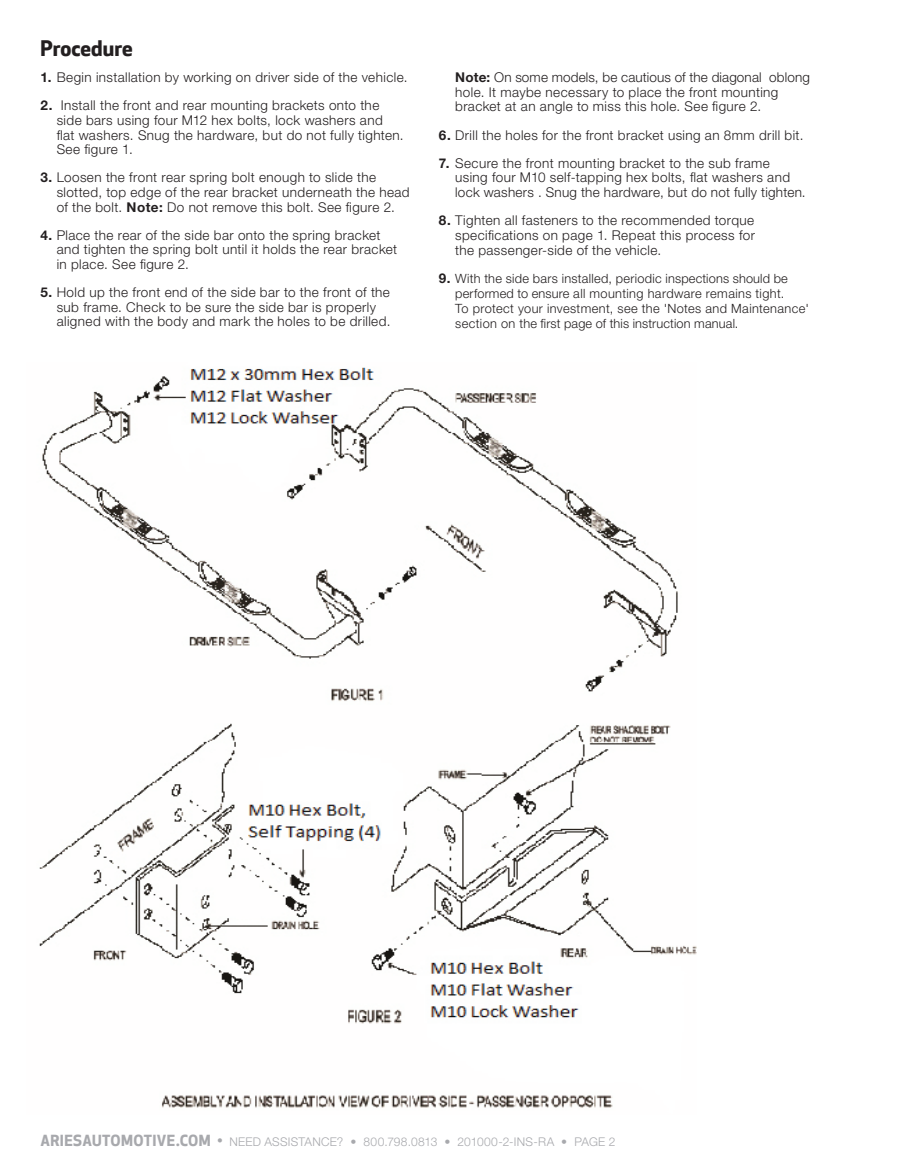
<style>
.page{position:relative;width:905px;height:1175px;background:#fff}
.page>*{position:absolute;margin:0;border:0;box-sizing:border-box;transform-origin:0 0}
.t1{font:700 21px "Apex New";color:#231f20}
.t2{font:300 13.5px/14.5px "Helvetica Neue LT Std";letter-spacing:.03em;color:#231f20}
.t3{font:300 12.75px/15px "Helvetica Neue LT Std";letter-spacing:.02em;color:#231f20}
.t4{font:300 12px "Helvetica Neue LT Std";letter-spacing:.02em;color:#a8a9ad}
.s1{font-weight:700}
.s2{font-weight:700;font-size:13.5px}
.s3{font-family:"Apex New";font-weight:700;font-size:15px}
.s4{font-family:"Apex New";font-weight:500;font-size:15px}
</style>
<div class="page">
<img style="left:39px;top:367px;width:658px;height:741px">
<h1 class="t1" style="left:40px;top:36px;width:94px">Procedure</h1>
<p class="t2" style="left:40px;top:70px;width:368px"><span class="s1">1.</span> Begin installation by working on driver side of the vehicle.</p>
<p class="t2" style="left:57px;top:98px;width:348px;text-indent:-16px"><span class="s1">2.</span> Install the front and rear mounting brackets onto the side bars using four M12 hex bolts, lock washers and flat washers. Snug the hardware, but do not fully tighten.<br>See figure 1.</p>
<p class="t2" style="left:57px;top:170px;width:354px;text-indent:-16px"><span class="s1">3.</span> Loosen the front rear spring bolt enough to slide the slotted, top edge of the rear bracket underneath the head of the bolt. <span class="s1">Note:</span> Do not remove this bolt. See figure 2.</p>
<p class="t2" style="left:57px;top:227px;width:342px;text-indent:-16px"><span class="s1">4.</span> Place the rear of the side bar onto the spring bracket and tighten the spring bolt until it holds the rear bracket in place. See figure 2.</p>
<p class="t2" style="left:57px;top:285px;width:335px;text-indent:-16px"><span class="s1">5.</span> Hold up the front end of the side bar to the front of the sub frame. Check to be sure the side bar is properly aligned with the body and mark the holes to be drilled.</p>
<p class="t2" style="left:455px;top:70px;width:356px"><span class="s1">Note:</span> On some models, be cautious of the diagonal oblong hole. It maybe necessary to place the front mounting bracket at an angle to miss this hole. See figure 2.</p>
<p class="t2" style="left:439px;top:127px;width:366px"><span class="s1">6.</span> Drill the holes for the front bracket using an 8mm drill bit.</p>
<p class="t2" style="left:455px;top:155px;width:352px;text-indent:-16px"><span class="s1">7.</span> Secure the front mounting bracket to the sub frame using four M10 self-tapping hex bolts, flat washers and lock washers . Snug the hardware, but do not fully tighten.</p>
<p class="t2" style="left:455px;top:212px;width:301px;text-align:justify;text-indent:-16px"><span class="s1">8.</span> Tighten all fasteners to the recommended torque specifications on page 1. Repeat this process for the passenger-side of the vehicle.</p>
<p class="t3" style="left:455px;top:271px;width:355px;text-indent:-16px"><span class="s2">9.</span> With the side bars installed, periodic inspections should be performed to ensure all mounting hardware remains tight.<br>To protect your investment, see the 'Notes and Maintenance' section on the first page of this instruction manual.</p>
<p class="t4" style="left:40px;top:1134px;width:576px"><span class="s3">ARIESAUTOMOTIVE.COM</span> <span class="s4">•</span> NEED ASSISTANCE? • 800.798.0813 • 201000-2-INS-RA • PAGE 2</p>
</div>
